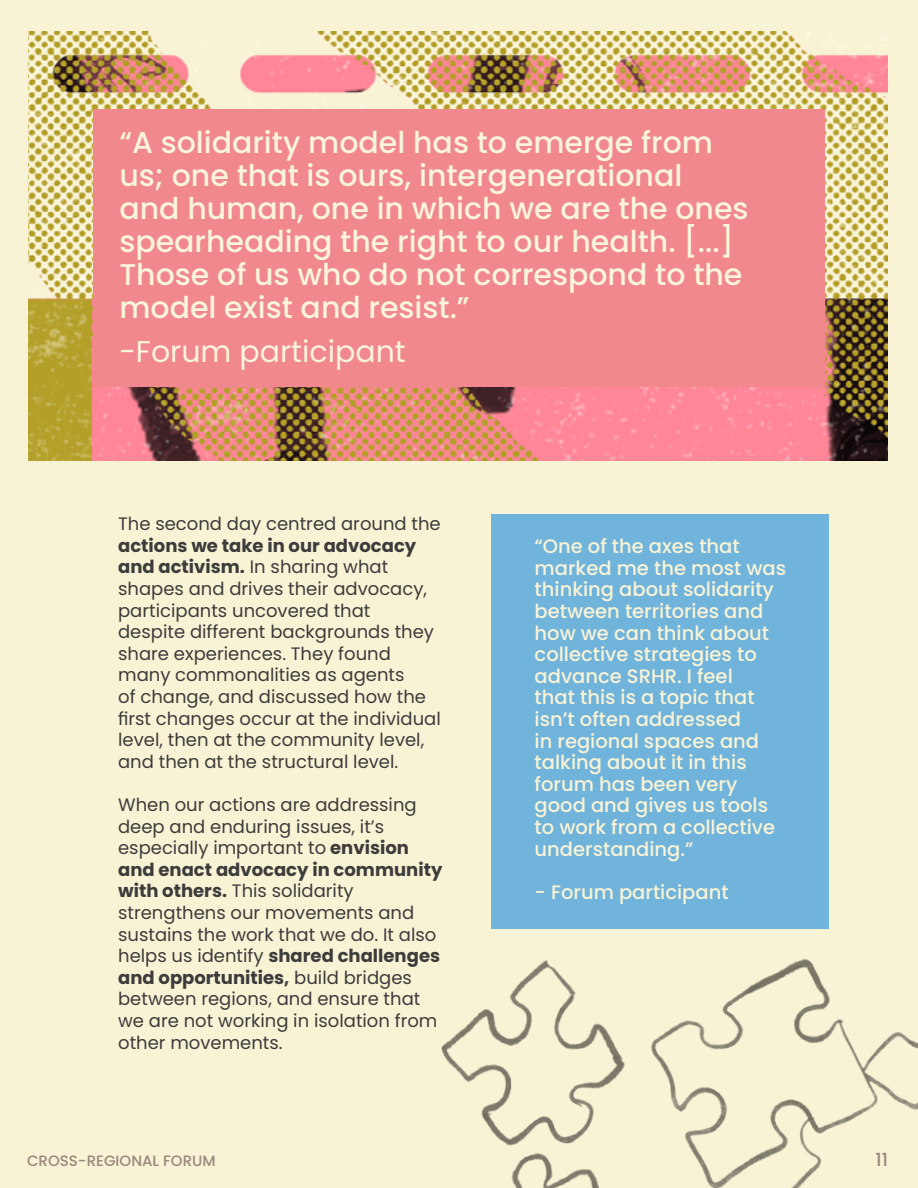
<style>
.page{position:relative;width:918px;height:1188px;background:#f9f3d6}
.page>*{position:absolute;margin:0;border:0;box-sizing:border-box;transform-origin:0 0}
.t1{font:500 30px/33px "Poppins";color:#faf4da}
.t2{font:30px "Poppins";color:#faf4da}
.t3{font:500 19.5px/21.6px "Poppins";color:#f9f3d6}
.t4{font:18px/21.6px "Poppins";color:#3c3c3b}
.t5{font:500 18px "Poppins";color:#99887d}
.t6{font:500 15px "Poppins";color:#99887d}
.s1{font-weight:700}
</style>
<div class="page">
<div style="left:491px;top:514px;width:338px;height:415px;background:#70b4db"></div>
<img style="left:29px;top:32px;width:858px;height:428px">
<div style="left:93px;top:109px;width:732px;height:277px;background:#f0888e"></div>
<img style="left:441px;top:959px;width:477px;height:229px">
<h1 class="t1" style="left:119px;top:127px;width:631px">“A solidarity model has to emerge from us; one that is ours, intergenerational and human, one in which we are the ones spearheading the right to our health. [...] Those of us who do not correspond to the model exist and resist.”</h1>
<h1 class="t2" style="left:119px;top:334px;width:288px">-Forum participant</h1>
<p class="t4" style="left:118px;top:513px;width:324px">The second day centred around the</p>
<p class="t4" style="left:118px;top:535px;width:324px"><span class="s1">actions we take in our advocacy and activism.</span> In sharing what shapes and drives their advocacy, participants uncovered that despite different backgrounds they share experiences. They found many commonalities as agents<br>of change, and discussed how the first changes occur at the individual level, then at the community level, and then at the structural level.</p>
<p class="t4" style="left:118px;top:794px;width:326px">When our actions are addressing deep and enduring issues, it’s especially important to <span class="s1">envision and enact advocacy in community with others.</span> This solidarity strengthens our movements and sustains the work that we do. It also helps us identify <span class="s1">shared challenges and opportunities,</span> build bridges between regions, and ensure that we are not working in isolation from other movements.</p>
<p class="t3" style="left:535px;top:536px;width:253px">“One of the axes that marked me the most was thinking about solidarity between territories and how we can think about collective strategies to advance SRHR. I feel<br>that this is a topic that isn’t often addressed<br>in regional spaces and talking about it in this forum has been very good and gives us tools to work from a collective understanding.”</p>
<p class="t3" style="left:535px;top:881px;width:195px">- Forum participant</p>
<p class="t6" style="left:27px;top:1152px;width:190px">CROSS-REGIONAL FORUM</p>
<p class="t5" style="left:876px;top:1149px;width:14px">11</p>
</div>
